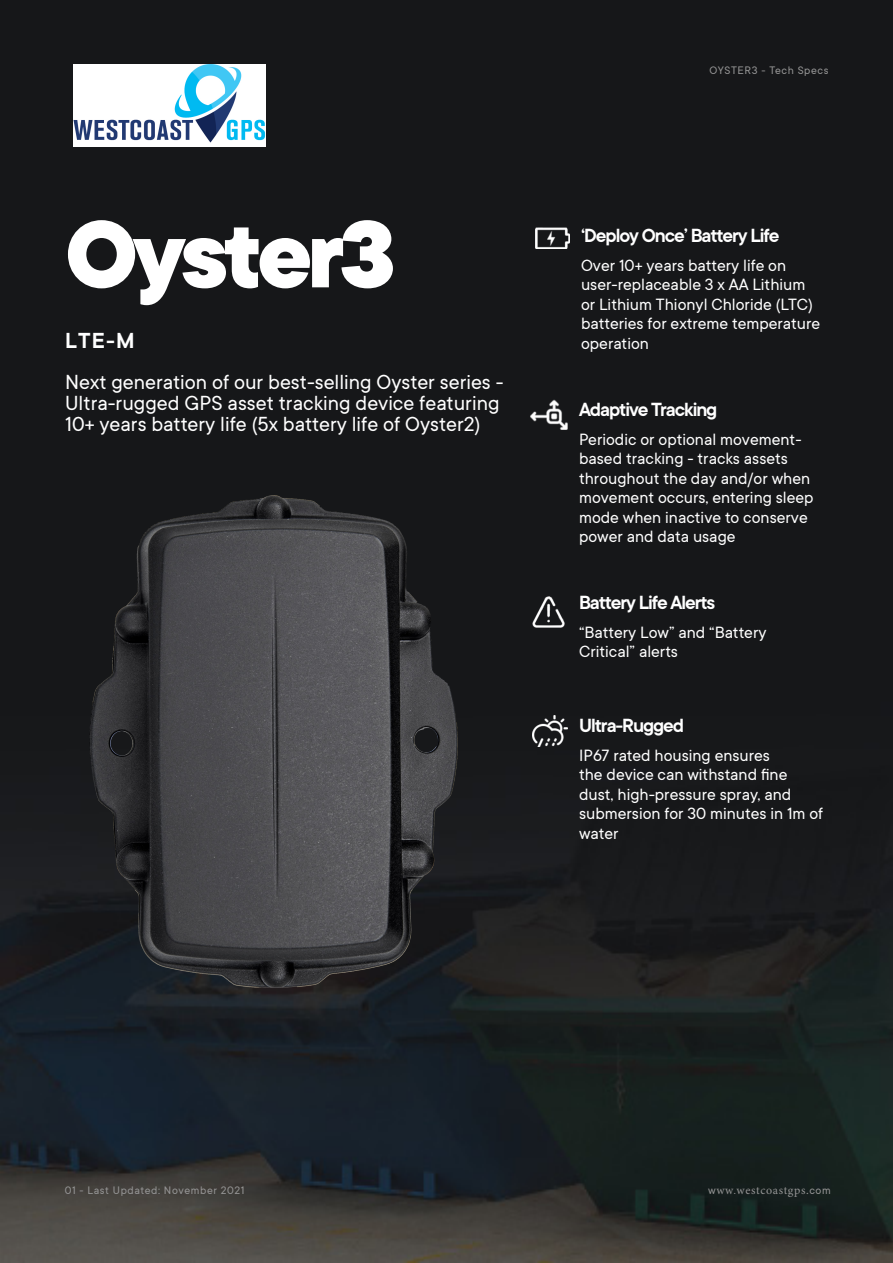
<style>
.page{position:relative;width:893px;height:1263px;background:#fff}
.page>*{position:absolute;margin:0;border:0;box-sizing:border-box;transform-origin:0 0}
.t1{font:800 105px "TT Commons";letter-spacing:-.05em;color:#fff}
.t2{font:600 24px "TT Commons";color:#fff}
.t3{font:22.5px/21px "TT Commons";color:#fff}
.t4{font:600 21px "TT Commons";letter-spacing:-.05em;color:#fff}
.t5{font:18px/19.5px "TT Commons";color:#fff}
.t6{font:12px "TT Commons";letter-spacing:.05em;color:#959595}
.t7{font:12px "Minion Pro";letter-spacing:.05em;color:#959595}
.s1{font-family:"TT Commons"}
</style>
<div class="page">
<img style="left:0;top:0;width:893px;height:1263px">
<img style="left:89px;top:496px;width:369px;height:491px">
<img style="left:73px;top:65px;width:192px;height:81px">
<img style="left:532px;top:715px;width:35px;height:32px">
<img style="left:535px;top:227px;width:34px;height:21px">
<img style="left:530px;top:399px;width:38px;height:31px">
<img style="left:533px;top:596px;width:31px;height:31px">
<h1 class="t1" style="left:65px;top:183px;width:332px">Oyster3</h1>
<h2 class="t2" style="left:65px;top:325px;width:71px">LTE-M</h2>
<p class="t3" style="left:65px;top:371px;width:440px">Next generation of our best-selling Oyster series -<br>Ultra-rugged GPS asset tracking device featuring<br>10+ years battery life (5x battery life of Oyster2)</p>
<p class="t6" style="left:710px;top:63px;width:120px">OYSTER3 - Tech Specs</p>
<p class="t4" style="left:581px;top:222px;width:200px">‘Deploy Once’ Battery Life</p>
<p class="t5" style="left:581px;top:255px;width:241px">Over 10+ years battery life on user-replaceable 3 x AA Lithium or Lithium Thionyl Chloride (LTC) batteries for extreme temperature operation</p>
<p class="t4" style="left:579px;top:396px;width:140px">Adaptive Tracking</p>
<p class="t5" style="left:579px;top:429px;width:236px">Periodic or optional movement&shy;based tracking - tracks assets throughout the day and/or when movement occurs, entering sleep mode when inactive to conserve power and data usage</p>
<p class="t4" style="left:579px;top:589px;width:138px">Battery Life Alerts</p>
<p class="t5" style="left:579px;top:622px;width:189px">“Battery Low” and “Battery<br>Critical” alerts</p>
<p class="t4" style="left:579px;top:712px;width:107px">Ultra-Rugged</p>
<p class="t5" style="left:579px;top:745px;width:246px">IP67 rated housing ensures<br>the device can withstand fine dust, high-pressure spray, and submersion for 30 minutes in 1m of water</p>
<p class="t6" style="left:65px;top:1182px;width:181px">01 - Last Updated: November 2021</p>
<p class="t7" style="left:708px;top:1182px;width:124px"><span class="s1">w</span>ww<span class="s1">.</span>westcoastgps.<span class="s1">com</span></p>
</div>
